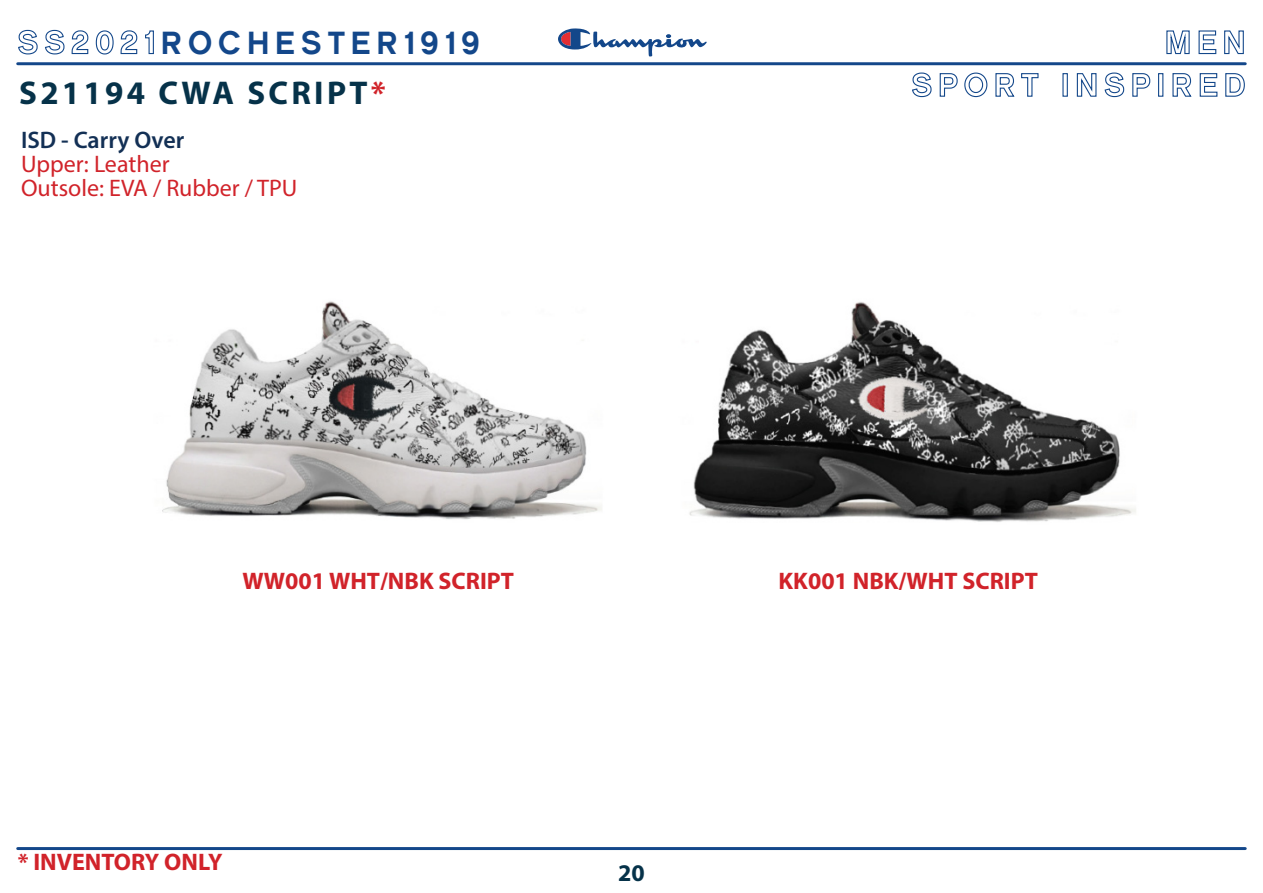
<style>
.page{position:relative;width:1263px;height:893px;background:#fff}
.page>*{position:absolute;margin:0;border:0;box-sizing:border-box;transform-origin:0 0}
.TEXTILE{font:700 33px "Myriad Pro";letter-spacing:.1em;color:#063249}
.t1{font:500 32.4px "CM Sans Serif";letter-spacing:.2em;color:#13478a}
.COD__STYLE{font:700 24px "Myriad Pro";color:#d1232a}
.COSTRUZIONE{font:24px "Myriad Pro";color:#d1232a}
.COSTRUZIONE-2{font:700 24px "Myriad Pro";color:#d1232a}
.COSTRUZIONE-3{font:600 24px "Myriad Pro";color:#133055}
.t2{font:700 24px "Myriad Pro";color:#063249}
.s1{color:#d1232a}
</style>
<div class="page">
<hr style="left:18px;top:62px;width:1227px;height:3px;background:#13478a">
<hr style="left:18px;top:847px;width:1227px;height:3px;background:#13478a">
<svg style="left:1166px;top:30px;width:24px;height:25px"></svg>
<svg style="left:1198px;top:30px;width:19px;height:25px"></svg>
<svg style="left:1224px;top:30px;width:20px;height:25px"></svg>
<svg style="left:558px;top:28px;width:149px;height:28px"></svg>
<svg style="left:18px;top:29px;width:20px;height:26px"></svg>
<svg style="left:45px;top:29px;width:20px;height:26px"></svg>
<svg style="left:71px;top:30px;width:18px;height:25px"></svg>
<svg style="left:95px;top:30px;width:19px;height:25px"></svg>
<svg style="left:120px;top:30px;width:18px;height:25px"></svg>
<svg style="left:145px;top:30px;width:9px;height:25px"></svg>
<svg style="left:912px;top:72px;width:20px;height:26px"></svg>
<svg style="left:939px;top:73px;width:19px;height:24px"></svg>
<svg style="left:964px;top:72px;width:24px;height:26px"></svg>
<svg style="left:995px;top:73px;width:44px;height:24px"></svg>
<div style="left:1062px;top:73px;width:6px;height:24px;border:1px solid #13478a"></div>
<svg style="left:1076px;top:73px;width:21px;height:24px"></svg>
<svg style="left:1104px;top:72px;width:21px;height:26px"></svg>
<svg style="left:1132px;top:73px;width:19px;height:24px"></svg>
<div style="left:1158px;top:73px;width:5px;height:24px;border:1px solid #13478a"></div>
<svg style="left:1172px;top:73px;width:20px;height:24px"></svg>
<svg style="left:1199px;top:73px;width:19px;height:24px"></svg>
<svg style="left:1225px;top:73px;width:20px;height:24px"></svg>
<img style="left:689px;top:302px;width:447px;height:220px">
<img style="left:162px;top:301px;width:440px;height:219px">
<h2 class="t1" style="left:161px;top:23px;width:320px">ROCHESTER1919</h2>
<p class="TEXTILE" style="left:19px;top:71px;width:368px">S21194 CWA SCRIPT<span class="s1">*</span></p>
<p class="COSTRUZIONE-3" style="left:21px;top:125px;width:165px">ISD - Carry Over</p>
<p class="COSTRUZIONE" style="left:21px;top:149px;width:150px">Upper: Leather</p>
<p class="COSTRUZIONE" style="left:21px;top:173px;width:278px">Outsole: EVA / Rubber / TPU</p>
<p class="COD__STYLE" style="left:242px;top:565px;width:273px">WW001 WHT/NBK SCRIPT</p>
<p class="COD__STYLE" style="left:778px;top:565px;width:261px">KK001 NBK/WHT SCRIPT</p>
<p class="COSTRUZIONE-2" style="left:18px;top:846px;width:206px">* INVENTORY ONLY</p>
<p class="t2" style="left:618px;top:858px;width:28px">20</p>
</div>
